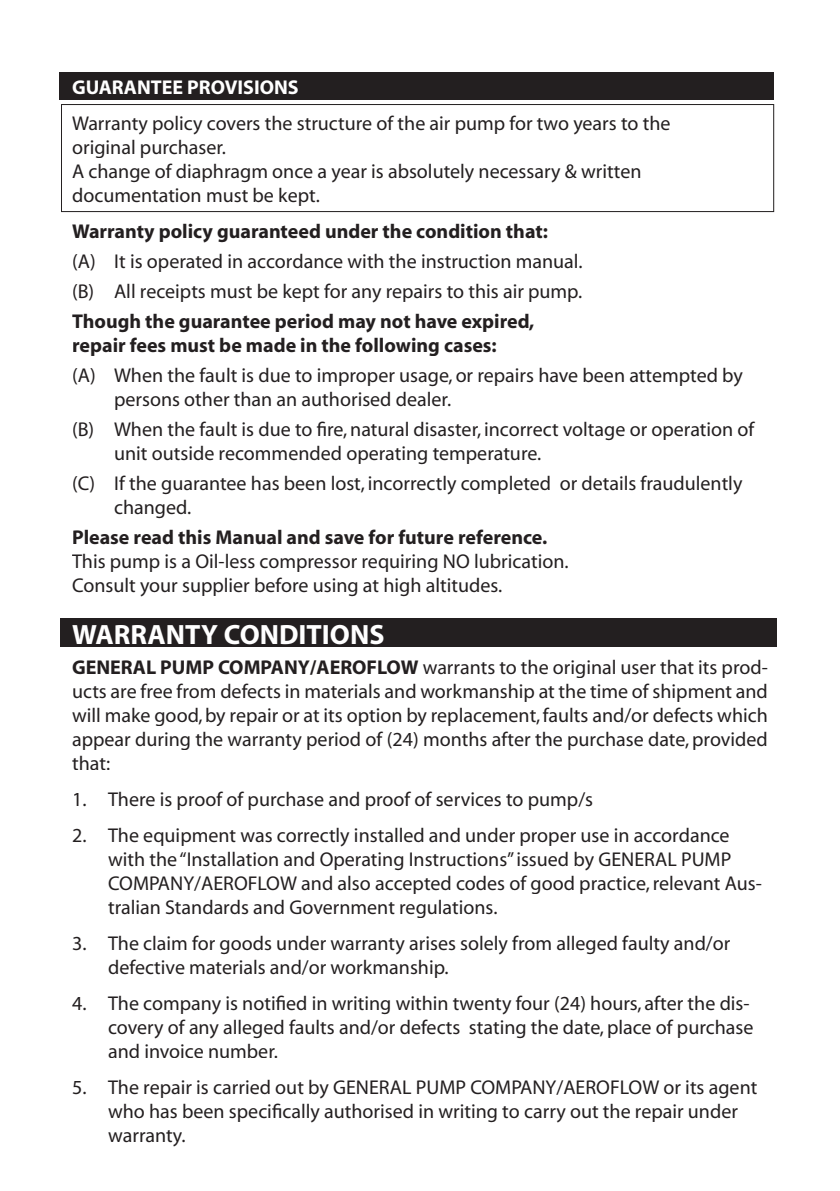
<style>
.page{position:relative;width:840px;height:1191px;background:#fff}
.page>*{position:absolute;margin:0;border:0;box-sizing:border-box;transform-origin:0 0}
.t1{font:700 28px "Myriad";color:#fff}
.t2{font:20px/24px "Myriad";color:#231f20}
.t3{font:700 20px/24px "Myriad";color:#231f20}
.t4{font:700 20px "Myriad";color:#fff}
.s1{font-weight:700}
</style>
<div class="page">
<div style="left:60px;top:72px;width:713px;height:27px;background:#231f20"></div>
<svg style="left:61px;top:104px;width:712px;height:108px"></svg>
<div style="left:60px;top:619px;width:716px;height:28px;background:#231f20"></div>
<p class="t4" style="left:72px;top:77px;width:228px">GUARANTEE PROVISIONS</p>
<p class="t2" style="left:72px;top:112px;width:599px">Warranty policy covers the structure of the air pump for two years to the original purchaser.<br>A change of diaphragm once a year is absolutely necessary &amp; written documentation must be kept.</p>
<p class="t3" style="left:72px;top:220px;width:477px">Warranty policy guaranteed under the condition that:</p>
<p class="t2" style="left:72px;top:247px;width:512px;line-height:30px">(A) It is operated in accordance with the instruction manual. (B) All receipts must be kept for any repairs to this air pump.</p>
<p class="t3" style="left:72px;top:310px;width:463px">Though the guarantee period may not have expired, repair fees must be made in the following cases:</p>
<p class="t2" style="left:114px;top:364px;width:630px;text-indent:-42px">(A) When the fault is due to improper usage, or repairs have been attempted by persons other than an authorised dealer.</p>
<p class="t2" style="left:114px;top:418px;width:641px;text-indent:-42px">(B) When the fault is due to fire, natural disaster, incorrect voltage or operation of unit outside recommended operating temperature.</p>
<p class="t2" style="left:114px;top:472px;width:629px;text-indent:-42px">(C) If the guarantee has been lost, incorrectly completed or details fraudulently changed.</p>
<p class="t3" style="left:72px;top:526px;width:476px">Please read this Manual and save for future reference.</p>
<p class="t2" style="left:72px;top:550px;width:497px">This pump is a Oil-less compressor requiring NO lubrication.<br>Consult your supplier before using at high altitudes.</p>
<h1 class="t1" style="left:72px;top:619px;width:314px">WARRANTY CONDITIONS</h1>
<p class="t2" style="left:72px;top:655px;width:697px;text-align:justify"><span class="s1">GENERAL PUMP COMPANY/AEROFLOW</span> warrants to the original user that its prod&shy;ucts are free from defects in materials and workmanship at the time of shipment and will make good, by repair or at its option by replacement, faults and/or defects which appear during the warranty period of (24) months after the purchase date, provided that:</p>
<p class="t2" style="left:72px;top:787px;width:522px">1. There is proof of purchase and proof of services to pump/s</p>
<p class="t2" style="left:108px;top:823px;width:655px;text-indent:-36px">2. The equipment was correctly installed and under proper use in accordance with the “Installation and Operating Instructions” issued by GENERAL PUMP COMPANY/AEROFLOW and also accepted codes of good practice, relevant Aus&shy;tralian Standards and Government regulations.</p>
<p class="t2" style="left:108px;top:931px;width:623px;text-indent:-36px">3. The claim for goods under warranty arises solely from alleged faulty and/or defective materials and/or workmanship.</p>
<p class="t2" style="left:108px;top:991px;width:646px;text-indent:-36px">4. The company is notified in writing within twenty four (24) hours, after the dis&shy;covery of any alleged faults and/or defects stating the date, place of purchase and invoice number.</p>
<p class="t2" style="left:108px;top:1075px;width:650px;text-indent:-36px">5. The repair is carried out by GENERAL PUMP COMPANY/AEROFLOW or its agent who has been specifically authorised in writing to carry out the repair under warranty.</p>
</div>
